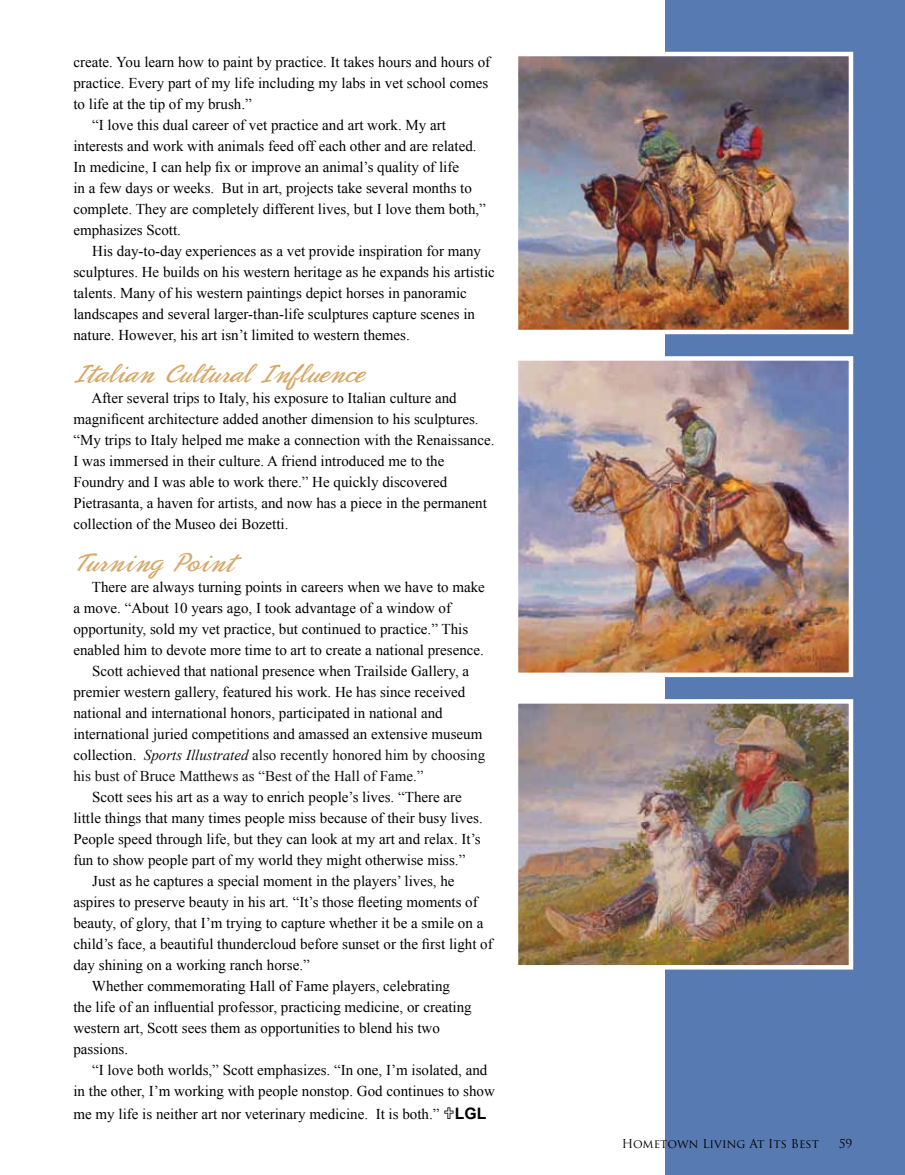
<style>
.page{position:relative;width:905px;height:1175px;background:#fff}
.page>*{position:absolute;margin:0;border:0;box-sizing:border-box;transform-origin:0 0}
.t1{font:27px "Phoenix Script FLF";color:#d7a867}
.t2{font:15px/21px "Times New Roman";color:#000}
.t3{font:15px "Times New Roman";color:#111}
.t4{font:12px "Trajan Pro";color:#000}
.s1{color:#000}
.s2{font-style:italic}
.s3{font-family:"Arial";font-weight:700;font-size:15.75px}
</style>
<div class="page">
<div style="left:665px;top:0;width:239px;height:1174px;background:#587ab2"></div>
<img style="left:518px;top:704px;width:330px;height:260px">
<div style="left:513px;top:699px;width:340px;height:270px;border:4px solid #fff"></div>
<img style="left:518px;top:57px;width:330px;height:272px">
<div style="left:513px;top:52px;width:340px;height:282px;border:4px solid #fff"></div>
<img style="left:518px;top:361px;width:330px;height:311px">
<div style="left:513px;top:356px;width:340px;height:321px;border:4px solid #fff"></div>
<p class="t2" style="left:73px;top:51px;width:418px">create. You learn how to paint by practice. It takes hours and hours of</p>
<p class="t2" style="left:73px;top:72px;width:416px">practice. Every part of my life including my labs in vet school comes</p>
<p class="t2" style="left:73px;top:93px;width:180px">to life at the tip of my brush.”</p>
<p class="t2" style="left:92px;top:114px;width:355px">“I love this dual career of vet practice and art work. My art</p>
<p class="t2" style="left:73px;top:135px;width:404px">interests and work with animals feed off each other and are related.</p>
<p class="t2" style="left:73px;top:156px;width:387px">In medicine, I can help fix or improve an animal’s quality of life</p>
<p class="t2" style="left:73px;top:177px;width:400px">in a few days or weeks. But in art, projects take several months to</p>
<p class="t2" style="left:73px;top:198px;width:414px">complete. They are completely different lives, but I love them both,”</p>
<p class="t2" style="left:73px;top:219px;width:109px">emphasizes Scott.</p>
<p class="t2" style="left:92px;top:240px;width:390px">His day-to-day experiences as a vet provide inspiration for many</p>
<p class="t2" style="left:73px;top:261px;width:423px">sculptures. He builds on his western heritage as he expands his artistic</p>
<p class="t2" style="left:73px;top:282px;width:395px">talents. Many of his western paintings depict horses in panoramic</p>
<p class="t2" style="left:73px;top:303px;width:403px">landscapes and several larger-than-life sculptures capture scenes in</p>
<p class="t2" style="left:73px;top:324px;width:338px">nature. However, his art isn’t limited to western themes.</p>
<h1 class="t1" style="left:73px;top:359px;width:293px">Italian Cultural Influence</h1>
<p class="t2" style="left:73px;top:387px;width:422px;text-indent:18px">After several trips to Italy, his exposure to Italian culture and magnificent architecture added another dimension to his sculptures. “My trips to Italy helped me make a connection with the Renaissance.<br>I was immersed in their culture. A friend introduced me to the Foundry and I was able to work there.” He quickly discovered Pietrasanta, a haven for artists, and now has a piece in the permanent collection of the Museo dei Bozetti.</p>
<h1 class="t1" style="left:73px;top:548px;width:162px">Turning Point</h1>
<p class="t2" style="left:92px;top:576px;width:394px">There are always turning points in careers when we have to make</p>
<p class="t2" style="left:73px;top:597px;width:379px">a move. “About 10 years ago, I took advantage of a window of</p>
<p class="t2" style="left:73px;top:618px;width:396px">opportunity, sold my vet practice, but continued to practice.” This</p>
<p class="t2" style="left:73px;top:639px;width:412px">enabled him to devote more time to art to create a national presence.</p>
<p class="t2" style="left:92px;top:660px;width:378px">Scott achieved that national presence when Trailside Gallery, a</p>
<p class="t2" style="left:73px;top:681px;width:393px">premier western gallery, featured his work. He has since received</p>
<p class="t2" style="left:73px;top:702px;width:371px">national and international honors, participated in national and</p>
<p class="t2" style="left:73px;top:723px;width:410px">international juried competitions and amassed an extensive museum</p>
<p class="t3" style="left:73px;top:745px;width:413px"><span class="s1">collection.</span> <span class="s2">Sports Illustrated</span> also recently honored him by choosing</p>
<p class="t3" style="left:73px;top:766px;width:351px">his bust of Bruce Matthews as “Best of the Hall of Fame.”</p>
<p class="t2" style="left:92px;top:786px;width:371px">Scott sees his art as a way to enrich people’s lives. “There are</p>
<p class="t2" style="left:73px;top:807px;width:411px">little things that many times people miss because of their busy lives.</p>
<p class="t2" style="left:73px;top:828px;width:408px">People speed through life, but they can look at my art and relax. It’s</p>
<p class="t2" style="left:73px;top:849px;width:393px">fun to show people part of my world they might otherwise miss.”</p>
<p class="t2" style="left:92px;top:870px;width:364px">Just as he captures a special moment in the players’ lives, he</p>
<p class="t2" style="left:73px;top:891px;width:406px">aspires to preserve beauty in his art. “It’s those fleeting moments of</p>
<p class="t2" style="left:73px;top:912px;width:411px">beauty, of glory, that I’m trying to capture whether it be a smile on a</p>
<p class="t2" style="left:73px;top:933px;width:421px">child’s face, a beautiful thundercloud before sunset or the first light of</p>
<p class="t2" style="left:73px;top:954px;width:238px">day shining on a working ranch horse.”</p>
<p class="t2" style="left:92px;top:975px;width:359px">Whether commemorating Hall of Fame players, celebrating</p>
<p class="t2" style="left:73px;top:996px;width:400px">the life of an influential professor, practicing medicine, or creating</p>
<p class="t2" style="left:73px;top:1017px;width:368px">western art, Scott sees them as opportunities to blend his two</p>
<p class="t2" style="left:73px;top:1038px;width:56px">passions.</p>
<p class="t2" style="left:92px;top:1059px;width:396px">“I love both worlds,” Scott emphasizes. “In one, I’m isolated, and</p>
<p class="t2" style="left:73px;top:1080px;width:423px">in the other, I’m working with people nonstop. God continues to show</p>
<p class="t2" style="left:73px;top:1102px;width:414px">me my life is neither art nor veterinary medicine. It is both.” <span class="s3">LGL</span></p>
<p class="t4" style="left:621px;top:1135px;width:199px">Hometown Living At Its Best</p>
<p class="t4" style="left:838px;top:1135px;width:15px">59</p>
</div>
